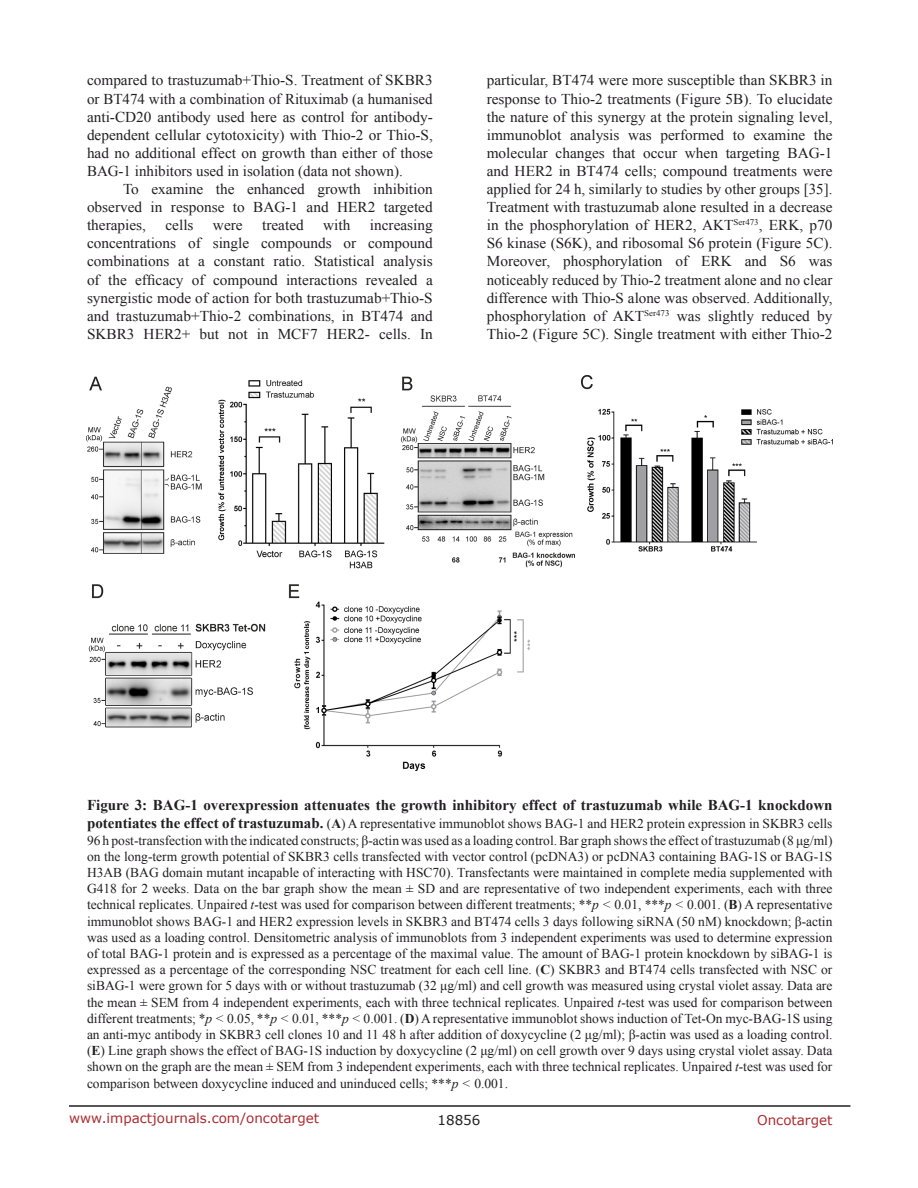
<style>
.page{position:relative;width:918px;height:1188px;background:#fff}
.page>*{position:absolute;margin:0;border:0;box-sizing:border-box;transform-origin:0 0}
.BodyText{font:15px/18.1px "Times New Roman";color:#221f22;text-align:justify}
.FigureText{font:700 15px "Times New Roman";color:#221f22}
.FigureText-2{font:13.5px/16.2px "Times New Roman";color:#221f22;text-align:justify}
.t1{font:13.5px "Verdana";color:#ac2b31}
.t2{font:13.5px "Verdana";color:#221f22}
.s1{font-weight:700;font-size:15px}
.s2{font-weight:700}
.s3{font-style:italic}
</style>
<div class="page">
<hr style="left:69px;top:1105px;width:781px;height:2px;background:#231f20">
<img style="left:87px;top:376px;width:746px;height:394px">
<p class="BodyText" style="left:87px;top:71px;width:347px">compared to trastuzumab+Thio-S. Treatment of SKBR3 or BT474 with a combination of Rituximab (a humanised anti-CD20 antibody used here as control for antibody&shy;dependent cellular cytotoxicity) with Thio-2 or Thio-S, had no additional effect on growth than either of those BAG-1 inhibitors used in isolation (data not shown).</p>
<p class="BodyText" style="left:87px;top:180px;width:347px;text-indent:36px">To examine the enhanced growth inhibition observed in response to BAG-1 and HER2 targeted therapies,</p>
<p class="BodyText" style="left:87px;top:216px;width:347px;text-indent:283px">increasing concentrations of single compounds or compound combinations at a constant ratio. Statistical analysis of the efficacy of compound interactions revealed a synergistic mode of action for both trastuzumab+Thio-S and trastuzumab+Thio-2 combinations, in BT474 and SKBR3 HER2+ but not in MCF7 HER2- cells. In</p>
<p class="BodyText" style="left:166px;top:216px;width:30px">cells</p>
<p class="BodyText" style="left:213px;top:216px;width:31px">were</p>
<p class="BodyText" style="left:262px;top:216px;width:43px">treated</p>
<p class="BodyText" style="left:323px;top:216px;width:29px">with</p>
<p class="BodyText" style="left:487px;top:71px;width:347px">particular, BT474 were more susceptible than SKBR3 in response to Thio-2 treatments (Figure 5B). To elucidate the nature of this synergy at the protein signaling level, immunoblot analysis was performed to examine the molecular changes that occur when targeting BAG-1 and HER2 in BT474 cells; compound treatments were applied for 24 h, similarly to studies by other groups [35].<br>Treatment with trastuzumab alone resulted in a decrease in the phosphorylation of HER2, AKT<sup>Ser473</sup>, ERK, p70<br>S6 kinase (S6K), and ribosomal S6 protein (Figure 5C).<br>Moreover, phosphorylation of ERK and S6 was noticeably reduced by Thio-2 treatment alone and no clear difference with Thio-S alone was observed. Additionally, phosphorylation of AKT<sup>Ser473</sup> was slightly reduced by Thio-2 (Figure 5C). Single treatment with either Thio-2</p>
<p class="FigureText" style="left:87px;top:795px;width:747px">Figure 3: BAG-1 overexpression attenuates the growth inhibitory effect of trastuzumab while BAG-1 knockdown</p>
<p class="FigureText-2" style="left:87px;top:815px;width:747px"><span class="s1">potentiates the effect of trastuzumab.</span> (<span class="s2">A</span>) A representative immunoblot shows BAG-1 and HER2 protein expression in SKBR3 cells 96 h post-transfection with the indicated constructs; β-actin was used as a loading control. Bar graph shows the effect of trastuzumab (8 μg/ml) on the long-term growth potential of SKBR3 cells transfected with vector control (pcDNA3) or pcDNA3 containing BAG-1S or BAG-1S H3AB (BAG domain mutant incapable of interacting with HSC70). Transfectants were maintained in complete media supplemented with G418 for 2 weeks. Data on the bar graph show the mean ± SD and are representative of two independent experiments, each with three technical replicates. Unpaired <span class="s3">t-</span>test was used for comparison between different treatments; **<span class="s3">p &lt;</span> 0.01, ***<span class="s3">p &lt;</span> 0.001. (<span class="s2">B</span>) A representative immunoblot shows BAG-1 and HER2 expression levels in SKBR3 and BT474 cells 3 days following siRNA (50 nM) knockdown; β-actin was used as a loading control. Densitometric analysis of immunoblots from 3 independent experiments was used to determine expression of total BAG-1 protein and is expressed as a percentage of the maximal value. The amount of BAG-1 protein knockdown by siBAG-1 is expressed as a percentage of the corresponding NSC treatment for each cell line. (<span class="s2">C</span>) SKBR3 and BT474 cells transfected with NSC or siBAG-1 were grown for 5 days with or without trastuzumab (32 μg/ml) and cell growth was measured using crystal violet assay. Data are the mean ± SEM from 4 independent experiments, each with three technical replicates. Unpaired <span class="s3">t-</span>test was used for comparison between different treatments; *<span class="s3">p &lt;</span> 0.05, **<span class="s3">p &lt;</span> 0.01, ***<span class="s3">p &lt;</span> 0.001. (<span class="s2">D</span>) A representative immunoblot shows induction of Tet-On myc-BAG-1S using an anti-myc antibody in SKBR3 cell clones 10 and 11 48 h after addition of doxycycline (2 μg/ml); β-actin was used as a loading control. (<span class="s2">E</span>) Line graph shows the effect of BAG-1S induction by doxycycline (2 μg/ml) on cell growth over 9 days using crystal violet assay. Data shown on the graph are the mean ± SEM from 3 independent experiments, each with three technical replicates. Unpaired <span class="s3">t-</span>test was used for comparison between doxycycline induced and uninduced cells; ***<span class="s3">p &lt;</span> 0.001.</p>
<p class="t1" style="left:69px;top:1109px;width:252px">www.impactjournals.com/oncotarget</p>
<p class="t2" style="left:438px;top:1111px;width:44px">18856</p>
<p class="t1" style="left:757px;top:1111px;width:77px">Oncotarget</p>
</div>
